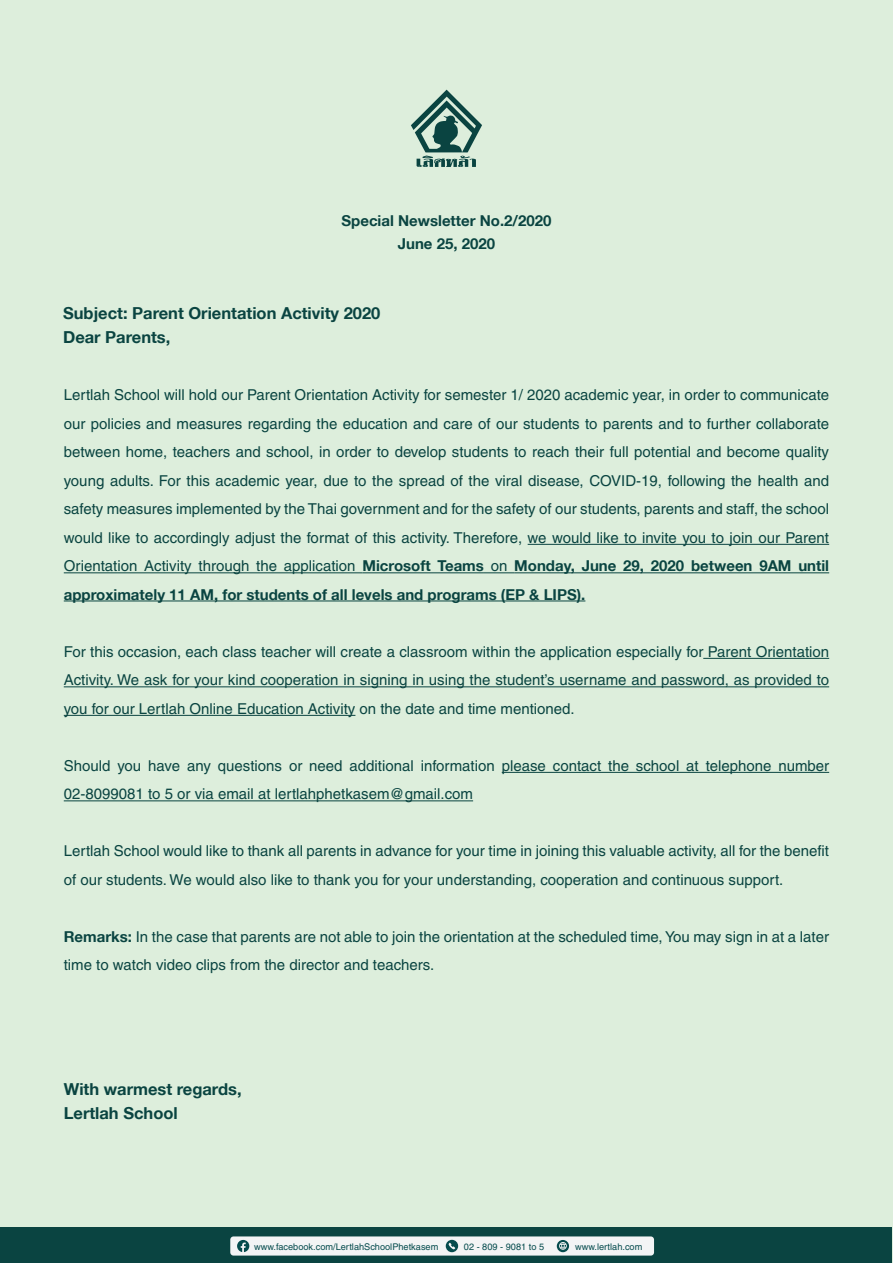
<style>
.page{position:relative;width:893px;height:1263px;background:#ddeedc}
.page>*{position:absolute;margin:0;border:0;box-sizing:border-box;transform-origin:0 0}
.t1{font:700 16.5px/24px "Helvetica 75";color:#0a4441}
.t2{font:15px/28.5px "Helvetica";color:#0a4441}
.t3{font:700 15px/22.5px "Helvetica 75";color:#0a4441;text-align:center}
.t4{font:9.15px "Helvetica";color:#054b4d}
.s1{font-family:"Helvetica";font-weight:400}
.s2{font-family:"Helvetica 75";font-weight:700}
</style>
<div class="page">
<hr style="left:528px;top:544px;width:301px;height:1px;background:#0a4441">
<hr style="left:64px;top:572px;width:298px;height:1px;background:#0a4441">
<hr style="left:362px;top:572px;width:122px;height:1px;background:#0a4441">
<hr style="left:484px;top:572px;width:30px;height:1px;background:#0a4441">
<hr style="left:514px;top:572px;width:315px;height:1px;background:#0a4441">
<hr style="left:64px;top:601px;width:521px;height:1px;background:#0a4441">
<hr style="left:703px;top:658px;width:126px;height:1px;background:#0a4441">
<hr style="left:64px;top:686px;width:765px;height:1px;background:#0a4441">
<hr style="left:64px;top:715px;width:291px;height:1px;background:#0a4441">
<hr style="left:502px;top:772px;width:327px;height:1px;background:#0a4441">
<hr style="left:64px;top:800px;width:409px;height:1px;background:#0a4441">
<svg style="left:411px;top:90px;width:71px;height:77px"></svg>
<div style="left:1px;top:1228px;width:891px;height:35px;background:#0a4441"></div>
<div style="left:230px;top:1236px;width:424px;height:19px;background:#f3f4f5;border-radius:3px"></div>
<svg style="left:237px;top:1240px;width:12px;height:12px"></svg>
<svg style="left:446px;top:1240px;width:12px;height:12px"></svg>
<svg style="left:557px;top:1240px;width:12px;height:12px"></svg>
<p class="t3" style="left:341px;top:209px;width:211px">Special Newsletter No.2/2020<br>June 25, 2020</p>
<p class="t1" style="left:63px;top:301px;width:319px">Subject: Parent Orientation Activity 2020<br>Dear Parents,</p>
<p class="t2" style="left:64px;top:381px;width:767px;text-align:justify">Lertlah School will hold our Parent Orientation Activity for semester 1/ 2020 academic year, in order to communicate our policies and measures regarding the education and care of our students to parents and to further collaborate between home, teachers and school, in order to develop students to reach their full potential and become quality young adults. For this academic year, due to the spread of the viral disease, COVID-19, following the health and safety measures implemented by the Thai government and for the safety of our students, parents and staff, the school would like to accordingly adjust the format of this activity. Therefore, we would like to invite you to join our Parent</p>
<p class="t3" style="left:64px;top:551px;width:767px;line-height:28.5px;text-align:left"><span class="s1">Orientation Activity through the application</span> Microsoft Teams <span class="s1">on</span> Monday, June 29, 2020 between 9AM until approximately 11 AM, for students of all levels and programs (EP &amp; LIPS).</p>
<p class="t2" style="left:64px;top:637px;width:767px;text-align:justify">For this occasion, each class teacher will create a classroom within the application especially for Parent Orientation Activity. We ask for your kind cooperation in signing in using the student’s username and password, as provided to you for our Lertlah Online Education Activity on the date and time mentioned.</p>
<p class="t2" style="left:64px;top:751px;width:767px">Should you have any questions or need additional information please contact the school at telephone number<br>02-8099081 to 5 or via email at lertlahphetkasem@gmail.com</p>
<p class="t2" style="left:64px;top:837px;width:767px">Lertlah School would like to thank all parents in advance for your time in joining this valuable activity, all for the benefit of our students. We would also like to thank you for your understanding, cooperation and continuous support.</p>
<p class="t2" style="left:64px;top:922px;width:767px"><span class="s2">Remarks:</span> In the case that parents are not able to join the orientation at the scheduled time, You may sign in at a later time to watch video clips from the director and teachers.</p>
<p class="t1" style="left:64px;top:1077px;width:179px">With warmest regards,<br>Lertlah School</p>
<p class="t4" style="left:254px;top:1241px;width:186px">www.facebook.com/LertlahSchoolPhetkasem</p>
<p class="t4" style="left:464px;top:1241px;width:82px">02 - 809 - 9081 to 5</p>
<p class="t4" style="left:575px;top:1241px;width:69px">www.lertlah.com</p>
</div>
